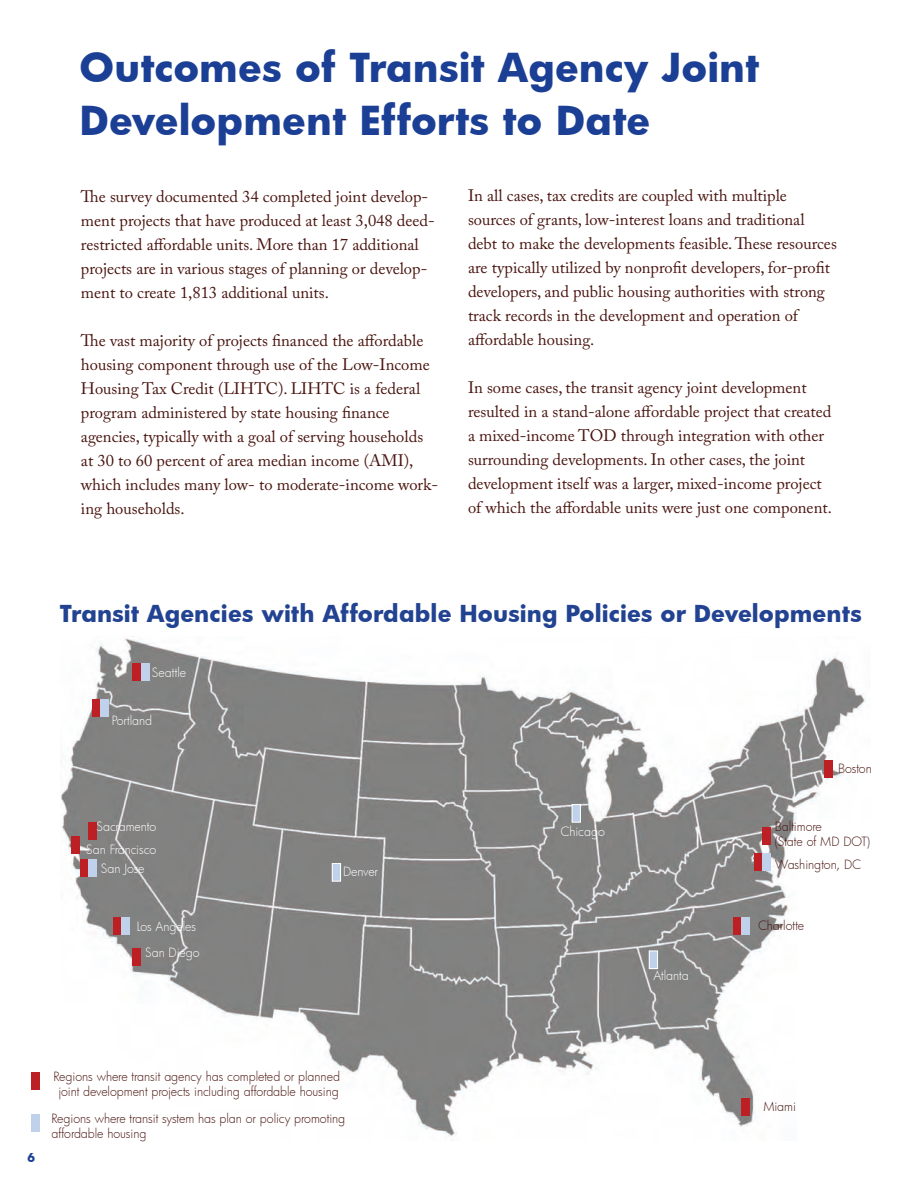
<style>
.page{position:relative;width:918px;height:1188px;background:#fff}
.page>*{position:absolute;margin:0;border:0;box-sizing:border-box;transform-origin:0 0}
.t1{font:700 39px/52.5px "Futura";color:#1b3f94}
.t2{font:700 22.8px "Futura";color:#224292}
.t3{font:16.5px/24px "Adobe Caslon Pro";color:#49140e}
.t4{font:300 12.45px/15px "Futura";letter-spacing:-.005em;color:#49140e}
.t5{font:300 12.45px/23px "Futura";letter-spacing:-.005em;color:#fff;text-align:right}
.t6{font:700 12px "Futura";color:#1b3f94}
.s1{color:#231f20}
</style>
<div class="page">
<img style="left:61px;top:636px;width:804px;height:500px">
<div style="left:88px;top:822px;width:9px;height:18px;background:#bc1f24"></div>
<div style="left:80px;top:859px;width:8px;height:17px;background:#bc1f24"></div>
<div style="left:88px;top:859px;width:9px;height:17px;background:#c0d1eb"></div>
<div style="left:733px;top:917px;width:9px;height:18px;background:#bc1f24"></div>
<div style="left:742px;top:917px;width:8px;height:18px;background:#c0d1eb"></div>
<div style="left:113px;top:917px;width:8px;height:18px;background:#bc1f24"></div>
<div style="left:121px;top:917px;width:9px;height:18px;background:#c0d1eb"></div>
<div style="left:92px;top:699px;width:9px;height:18px;background:#bc1f24"></div>
<div style="left:101px;top:699px;width:8px;height:18px;background:#c0d1eb"></div>
<div style="left:754px;top:854px;width:8px;height:17px;background:#bc1f24"></div>
<div style="left:762px;top:854px;width:9px;height:17px;background:#c0d1eb"></div>
<div style="left:133px;top:663px;width:8px;height:18px;background:#bc1f24"></div>
<div style="left:141px;top:663px;width:8px;height:18px;background:#c0d1eb"></div>
<div style="left:332px;top:864px;width:9px;height:17px;background:#c0d1eb"></div>
<div style="left:332px;top:863px;width:9px;height:19px;border:1px solid #fff"></div>
<div style="left:825px;top:761px;width:8px;height:17px;background:#bc1f24"></div>
<div style="left:742px;top:1098px;width:8px;height:18px;background:#bc1f24"></div>
<div style="left:762px;top:828px;width:9px;height:17px;background:#bc1f24"></div>
<div style="left:133px;top:948px;width:8px;height:17px;background:#bc1f24"></div>
<div style="left:72px;top:836px;width:8px;height:18px;background:#bc1f24"></div>
<div style="left:649px;top:951px;width:9px;height:18px;background:#c0d1eb"></div>
<div style="left:649px;top:950px;width:9px;height:19px;border:1px solid #fff"></div>
<div style="left:32px;top:1072px;width:8px;height:18px;background:#bc1f24"></div>
<div style="left:32px;top:1114px;width:8px;height:18px;background:#c0d1eb"></div>
<div style="left:572px;top:805px;width:8px;height:17px;background:#c0d1eb"></div>
<div style="left:572px;top:804px;width:9px;height:19px;border:1px solid #fff"></div>
<h1 class="t1" style="left:80px;top:40px;width:681px">Outcomes of Transit Agency Joint<br>Development Efforts to Date</h1>
<p class="t3" style="left:81px;top:184px;width:355px">The survey documented 34 completed joint develop&shy;ment projects that have produced at least 3,048 deed&shy;restricted affordable units. More than 17 additional projects are in various stages of planning or develop&shy;ment to create 1,813 additional units.</p>
<p class="t3" style="left:81px;top:328px;width:359px">The vast majority of projects financed the affordable housing component through use of the Low-Income Housing Tax Credit (LIHTC). LIHTC is a federal program administered by state housing finance agencies, typically with a goal of serving households at 30 to 60 percent of area median income (AMI), which includes many low- to moderate-income work&shy;ing households.</p>
<p class="t3" style="left:468px;top:184px;width:370px">In all cases, tax credits are coupled with multiple sources of grants, low-interest loans and traditional debt to make the developments feasible. These resources are typically utilized by nonprofit developers, for-profit developers, and public housing authorities with strong track records in the development and operation of affordable housing.</p>
<p class="t3" style="left:468px;top:376px;width:365px">In some cases, the transit agency joint development resulted in a stand-alone affordable project that created a mixed-income TOD through integration with other surrounding developments. In other cases, the joint development itself was a larger, mixed-income project of which the affordable units were just one component.</p>
<h2 class="t2" style="left:60px;top:598px;width:803px">Transit Agencies with Affordable Housing Policies or Developments</h2>
<p class="t5" style="left:152px;top:660px;width:36px">Seattle</p>
<p class="t5" style="left:112px;top:708px;width:42px">Portland</p>
<p class="t5" style="left:86px;top:815px;width:72px">Sacramento<br>San Francisco</p>
<p class="t5" style="left:101px;top:857px;width:45px">San Jose</p>
<p class="t5" style="left:137px;top:913px;width:64px;line-height:26px">Los Angeles<br>San Diego</p>
<p class="t5" style="left:343px;top:860px;width:37px">Denver</p>
<p class="t5" style="left:561px;top:820px;width:46px">Chicago</p>
<p class="t5" style="left:653px;top:964px;width:37px">Atlanta</p>
<p class="t4" style="left:838px;top:760px;width:35px">Boston</p>
<p class="t4" style="left:775px;top:819px;width:97px">Baltimore<br>(State of MD DOT<span class="s1">)</span></p>
<p class="t4" style="left:775px;top:857px;width:88px">Washington, DC</p>
<p class="t4" style="left:758px;top:918px;width:48px">Charlotte</p>
<p class="t6" style="left:27px;top:1149px;width:10px">6</p>
<p class="t4" style="left:53px;top:1069px;width:288px;text-align:center">Regions where transit agency has completed or planned joint development projects including affordable housing</p>
<p class="t4" style="left:51px;top:1111px;width:295px">Regions where transit system has plan or policy promoting affordable housing</p>
<p class="t4" style="left:763px;top:1099px;width:34px">Miami</p>
</div>
